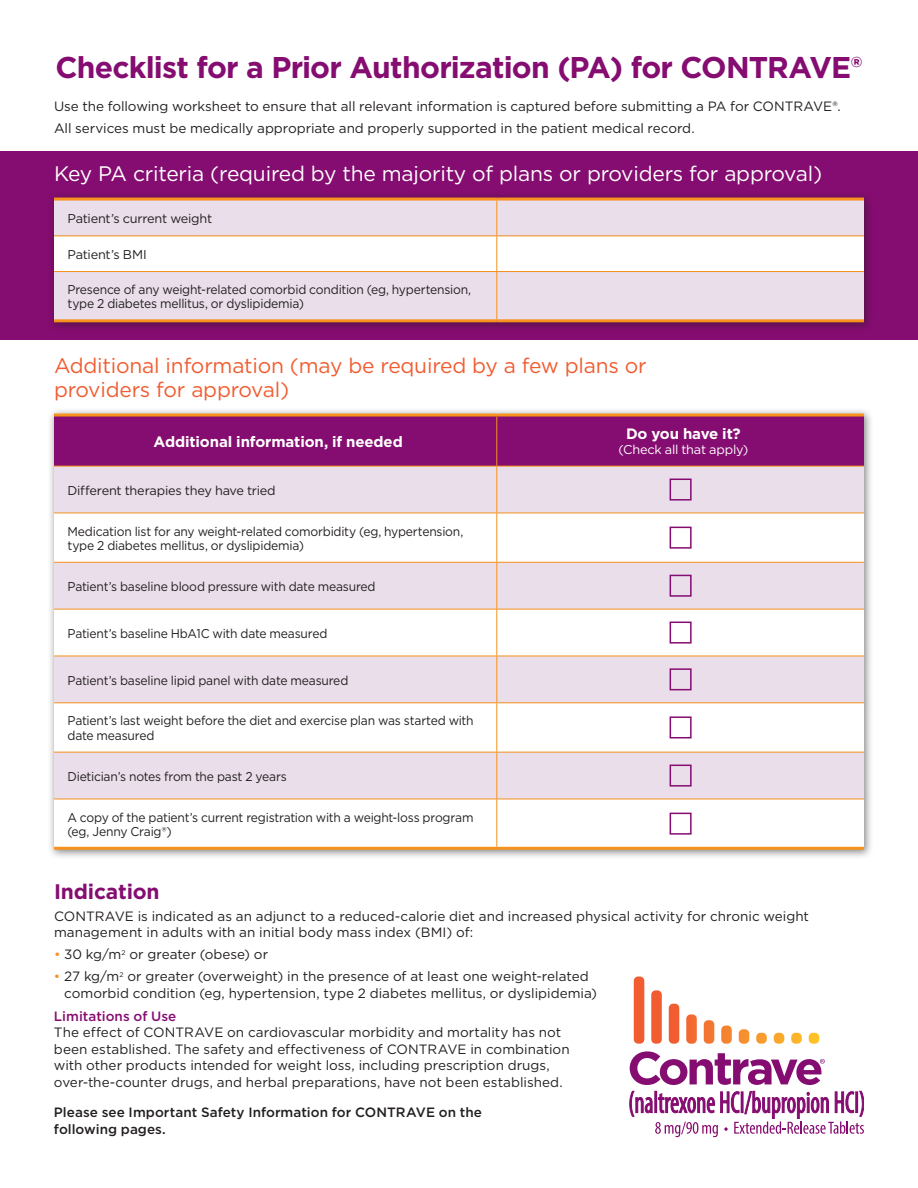
<style>
.page{position:relative;width:918px;height:1188px;background:#fff}
.page>*{position:absolute;margin:0;border:0;box-sizing:border-box;transform-origin:0 0}
.t1{font:700 30px "Gotham";letter-spacing:-.03em;color:#850c70}
.t2{font:21px/24px "Gotham";letter-spacing:-.01em;color:#f15d31}
.t3{font:21px "Gotham";letter-spacing:-.01em;color:#fff}
.t4{font:700 21px "Gotham";letter-spacing:-.005em;color:#850c70}
.t5{font:700 15px "Gotham";letter-spacing:-.01em;color:#fff}
.t6{font:13.5px/16.5px "Gotham";color:#231f20}
.t7{font:500 13.5px/16.5px "Gotham";color:#231f20}
.t8{font:500 13.5px "Gotham";color:#850c70}
.t9{font:12.75px/14.2px "Gotham";letter-spacing:-.02em;color:#231f20;scale:.95 1}
.t10{font:12.75px "Gotham";letter-spacing:-.02em;color:#231f20}
.t11{font:12.75px "Gotham";letter-spacing:-.015em;color:#fff}
.s1{color:#f7921e}
</style>
<div class="page">
<svg style="left:630px;top:1051px;width:195px;height:34px"></svg>
<svg style="left:634px;top:977px;width:10px;height:67px"></svg>
<svg style="left:651px;top:990px;width:11px;height:54px"></svg>
<svg style="left:669px;top:1004px;width:10px;height:40px"></svg>
<svg style="left:686px;top:1014px;width:11px;height:30px"></svg>
<svg style="left:704px;top:1020px;width:10px;height:24px"></svg>
<svg style="left:721px;top:1026px;width:11px;height:18px"></svg>
<svg style="left:739px;top:1029px;width:10px;height:15px"></svg>
<svg style="left:756px;top:1033px;width:11px;height:11px"></svg>
<svg style="left:774px;top:1033px;width:10px;height:11px"></svg>
<svg style="left:791px;top:1033px;width:11px;height:11px"></svg>
<svg style="left:809px;top:1033px;width:10px;height:11px"></svg>
<svg style="left:630px;top:1091px;width:234px;height:46px"></svg>
<div style="left:0;top:151px;width:918px;height:189px;background:#850c70"></div>
<div style="left:47px;top:191px;width:827px;height:142px;background:#231f20;opacity:.55"></div>
<div style="left:54px;top:201px;width:810px;height:118px;background:#e9deea"></div>
<div style="left:54px;top:237px;width:810px;height:34px;background:#fff"></div>
<hr style="left:496px;top:201px;width:1px;height:35px;background:#f7921e">
<hr style="left:54px;top:236px;width:443px;height:1px;background:#f7921e">
<hr style="left:497px;top:236px;width:367px;height:1px;background:#f7921e">
<hr style="left:496px;top:236px;width:1px;height:35px;background:#f7921e">
<hr style="left:54px;top:271px;width:443px;height:1px;background:#f7921e">
<hr style="left:497px;top:271px;width:367px;height:1px;background:#f7921e">
<hr style="left:496px;top:272px;width:1px;height:47px;background:#f7921e">
<hr style="left:54px;top:198px;width:443px;height:3px;background:#f7921e">
<hr style="left:497px;top:198px;width:367px;height:3px;background:#f7921e">
<hr style="left:54px;top:319px;width:443px;height:3px;background:#f7921e">
<hr style="left:497px;top:319px;width:367px;height:3px;background:#f7921e">
<div style="left:47px;top:407px;width:827px;height:453px;background:#231f20;opacity:.55"></div>
<div style="left:54px;top:417px;width:810px;height:49px;background:#850c70"></div>
<div style="left:54px;top:467px;width:810px;height:46px;background:#e9deea"></div>
<svg style="left:54px;top:514px;width:810px;height:333px"></svg>
<hr style="left:496px;top:417px;width:1px;height:49px;background:#f7921e">
<hr style="left:54px;top:466px;width:443px;height:1px;background:#f7921e">
<hr style="left:497px;top:466px;width:367px;height:1px;background:#f7921e">
<hr style="left:496px;top:466px;width:1px;height:47px;background:#f7921e">
<hr style="left:54px;top:513px;width:443px;height:1px;background:#f7921e">
<hr style="left:497px;top:513px;width:367px;height:1px;background:#f7921e">
<hr style="left:496px;top:513px;width:1px;height:49px;background:#f7921e">
<hr style="left:54px;top:562px;width:443px;height:1px;background:#f7921e">
<hr style="left:497px;top:562px;width:367px;height:1px;background:#f7921e">
<hr style="left:496px;top:563px;width:1px;height:46px;background:#f7921e">
<hr style="left:54px;top:609px;width:443px;height:1px;background:#f7921e">
<hr style="left:497px;top:609px;width:367px;height:1px;background:#f7921e">
<hr style="left:496px;top:609px;width:1px;height:47px;background:#f7921e">
<hr style="left:54px;top:656px;width:443px;height:1px;background:#f7921e">
<hr style="left:497px;top:656px;width:367px;height:1px;background:#f7921e">
<hr style="left:496px;top:656px;width:1px;height:46px;background:#f7921e">
<hr style="left:54px;top:702px;width:443px;height:1px;background:#f7921e">
<hr style="left:497px;top:702px;width:367px;height:1px;background:#f7921e">
<hr style="left:496px;top:703px;width:1px;height:49px;background:#f7921e">
<hr style="left:54px;top:752px;width:443px;height:1px;background:#f7921e">
<hr style="left:497px;top:752px;width:367px;height:1px;background:#f7921e">
<hr style="left:496px;top:753px;width:1px;height:46px;background:#f7921e">
<hr style="left:54px;top:799px;width:443px;height:1px;background:#f7921e">
<hr style="left:497px;top:799px;width:367px;height:1px;background:#f7921e">
<hr style="left:496px;top:799px;width:1px;height:48px;background:#f7921e">
<hr style="left:54px;top:414px;width:443px;height:3px;background:#f7921e">
<hr style="left:497px;top:414px;width:367px;height:3px;background:#f7921e">
<hr style="left:54px;top:847px;width:443px;height:3px;background:#f7921e">
<hr style="left:497px;top:847px;width:367px;height:3px;background:#f7921e">
<div style="left:670px;top:479px;width:22px;height:22px;border:2px solid #850c70"></div>
<div style="left:670px;top:527px;width:22px;height:22px;border:2px solid #850c70"></div>
<div style="left:670px;top:575px;width:22px;height:22px;border:2px solid #850c70"></div>
<div style="left:670px;top:622px;width:22px;height:22px;border:2px solid #850c70"></div>
<div style="left:670px;top:668px;width:22px;height:22px;border:2px solid #850c70"></div>
<div style="left:670px;top:716px;width:22px;height:22px;border:2px solid #850c70"></div>
<div style="left:670px;top:765px;width:22px;height:22px;border:2px solid #850c70"></div>
<div style="left:670px;top:813px;width:22px;height:22px;border:2px solid #850c70"></div>
<h1 class="t1" style="left:56px;top:47px;width:808px">Checklist for a Prior Authorization (PA) for CONTRAVE®</h1>
<p class="t6" style="left:54px;top:95px;width:788px;line-height:21.9px">Use the following worksheet to ensure that all relevant information is captured before submitting a PA for CONTRAVE®.<br>All services must be medically appropriate and properly supported in the patient medical record.</p>
<h2 class="t3" style="left:54px;top:160px;width:770px">Key PA criteria (required by the majority of plans or providers for approval)</h2>
<p class="t10" style="left:68px;top:210px;width:146px">Patient’s current weight</p>
<p class="t10" style="left:68px;top:246px;width:81px">Patient’s BMI</p>
<p class="t9" style="left:68px;top:282px;width:426px">Presence of any weight-related comorbid condition (eg, hypertension, type 2 diabetes mellitus, or dyslipidemia)</p>
<h2 class="t2" style="left:54px;top:353px;width:594px">Additional information (may be required by a few plans or providers for approval)</h2>
<p class="t5" style="left:154px;top:431px;width:251px">Additional information, if needed</p>
<p class="t5" style="left:626px;top:424px;width:116px">Do you have it?</p>
<p class="t11" style="left:619px;top:441px;width:131px">(Check all that apply)</p>
<p class="t10" style="left:68px;top:482px;width:210px">Different therapies they have tried</p>
<p class="t9" style="left:68px;top:524px;width:418px">Medication list for any weight-related comorbidity (eg, hypertension, type 2 diabetes mellitus, or dyslipidemia)</p>
<p class="t9" style="left:68px;top:579px;width:326px">Patient’s baseline blood pressure with date measured</p>
<p class="t9" style="left:68px;top:626px;width:275px">Patient’s baseline HbA1C with date measured</p>
<p class="t9" style="left:68px;top:673px;width:297px">Patient’s baseline lipid panel with date measured</p>
<p class="t9" style="left:68px;top:714px;width:429px">Patient’s last weight before the diet and exercise plan was started with date measured</p>
<p class="t9" style="left:68px;top:769px;width:232px">Dietician’s notes from the past 2 years</p>
<p class="t9" style="left:68px;top:810px;width:429px">A copy of the patient’s current registration with a weight-loss program (eg, Jenny Craig®)</p>
<h2 class="t4" style="left:54px;top:877px;width:107px">Indication</h2>
<p class="t6" style="left:54px;top:908px;width:757px">CONTRAVE is indicated as an adjunct to a reduced-calorie diet and increased physical activity for chronic weight management in adults with an initial body mass index (BMI) of:</p>
<p class="t6" style="left:54px;top:946px;width:216px"><span class="s1">•</span> 30 kg/m<sup>2</sup> or greater (obese) or</p>
<p class="t6" style="left:64px;top:968px;width:534px;text-indent:-10px"><span class="s1">•</span> 27 kg/m<sup>2</sup> or greater (overweight) in the presence of at least one weight-related comorbid condition (eg, hypertension, type 2 diabetes mellitus, or dyslipidemia)</p>
<p class="t8" style="left:54px;top:1007px;width:124px">Limitations of Use</p>
<p class="t6" style="left:54px;top:1024px;width:517px">The effect of CONTRAVE on cardiovascular morbidity and mortality has not been established. The safety and effectiveness of CONTRAVE in combination with other products intended for weight loss, including prescription drugs, over-the-counter drugs, and herbal preparations, have not been established.</p>
<p class="t7" style="left:54px;top:1104px;width:430px">Please see Important Safety Information for CONTRAVE on the following pages.</p>
</div>
